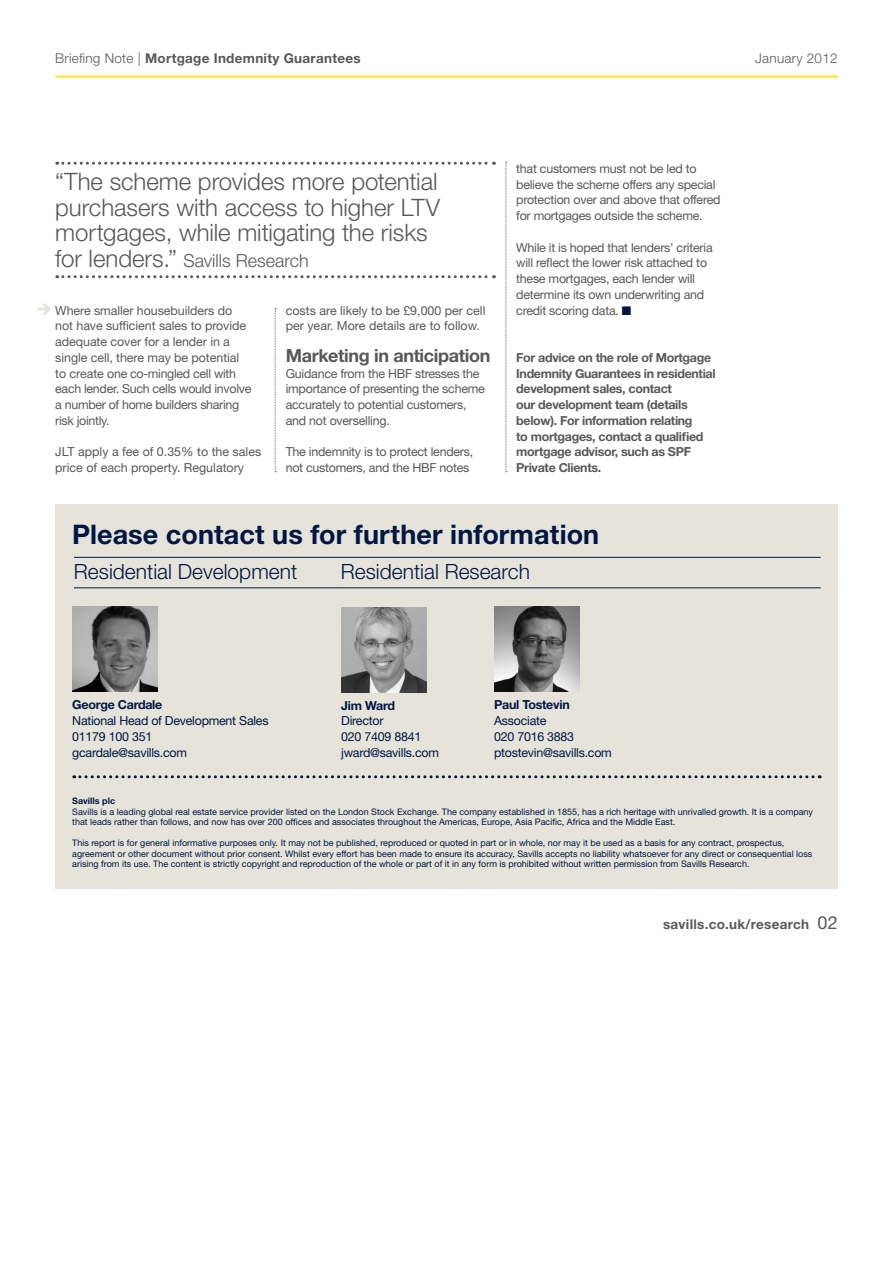
<style>
.page{position:relative;width:893px;height:1263px;background:#fff}
.page>*{position:absolute;margin:0;border:0;box-sizing:border-box;transform-origin:0 0}
.t1{font:700 27px "Helvetica Neue LT Std";letter-spacing:.005em;color:#001643}
.H_Quote{font:300 24px/25.5px "Helvetica Neue LT Std";letter-spacing:-.005em;color:#57585a;text-align:justify}
.t2{font:300 21px "Helvetica Neue LT Std";color:#001643}
.H_Quote-2{font:300 18px "Helvetica Neue LT Std";letter-spacing:-.005em;color:#57585a}
.H_Crosshead{font:700 18px "Helvetica Neue LT Std";letter-spacing:-.02em;color:#57585a}
.t3{font:700 13.5px "Helvetica Neue LT Std";letter-spacing:.02em;color:#57585a}
.t4{font:300 13.5px "Helvetica Neue LT Std";letter-spacing:.02em;color:#57585a}
.H_Body{font:12.45px/15.8px "Helvetica Neue LT Std";letter-spacing:-.02em;color:#57585a}
.H_Body-2{font:700 12.45px/15.8px "Helvetica Neue LT Std";letter-spacing:-.025em;color:#57585a}
.H_Body-3{font:12.45px "Helvetica Neue LT Std";letter-spacing:-.02em;color:#001643}
.H_Body-4{font:12.45px/15.8px "Helvetica Neue LT Std";color:#57585a}
.H_Body-5{font:700 12.45px "Helvetica Neue LT Std";letter-spacing:-.02em;color:#001643}
.t5{font:9px/10.5px "Helvetica Neue LT Std";color:#001643}
.t6{font:700 9px "Helvetica Neue LT Std";color:#001643}
.s1{font-weight:300}
.s2{font-size:24px}
.s3{color:#001643}
.s4{font-weight:400;font-size:18px}
</style>
<div class="page">
<hr style="left:55px;top:75px;width:783px;height:3px;background:#ffe94d">
<svg style="left:57px;top:162px;width:437px;height:3px"></svg>
<svg style="left:57px;top:275px;width:437px;height:3px"></svg>
<svg style="left:275px;top:308px;width:1px;height:164px"></svg>
<svg style="left:506px;top:162px;width:1px;height:310px"></svg>
<svg style="left:38px;top:304px;width:13px;height:11px"></svg>
<div style="left:55px;top:504px;width:783px;height:384px;background:#e6e3da"></div>
<svg style="left:74px;top:775px;width:746px;height:3px"></svg>
<img style="left:72px;top:607px;width:85px;height:85px">
<img style="left:494px;top:607px;width:85px;height:85px">
<hr style="left:74px;top:557px;width:267px;height:1px;background:#001643">
<hr style="left:74px;top:587px;width:267px;height:1px;background:#001643">
<hr style="left:341px;top:557px;width:480px;height:1px;background:#001643">
<hr style="left:341px;top:587px;width:480px;height:1px;background:#001643">
<img style="left:341px;top:607px;width:85px;height:85px">
<p class="t3" style="left:55px;top:50px;width:307px"><span class="s1">Briefing Note |</span> Mortgage Indemnity Guarantees</p>
<p class="t4" style="left:755px;top:50px;width:84px">January 2012</p>
<p class="H_Quote" style="left:55px;top:168px;width:386px">“The scheme provides more potential purchasers with access to higher LTV mortgages, while mitigating the risks</p>
<p class="H_Quote-2" style="left:55px;top:249px;width:255px"><span class="s2">for lenders.”</span> Savills Research</p>
<p class="H_Body-4" style="left:286px;top:302px;width:201px">costs are likely to be £9,000 per cell per year. More details are to follow.</p>
<p class="H_Crosshead" style="left:286px;top:344px;width:206px">Marketing in anticipation</p>
<p class="H_Body" style="left:286px;top:365px;width:201px">Guidance from the HBF stresses the importance of presenting the scheme accurately to potential customers, and not overselling.</p>
<p class="H_Body" style="left:286px;top:444px;width:189px">The indemnity is to protect lenders, not customers, and the HBF notes</p>
<p class="H_Body" style="left:55px;top:302px;width:198px">Where smaller housebuilders do not have sufficient sales to provide adequate cover for a lender in a single cell, there may be potential to create one co-mingled cell with each lender. Such cells would involve a number of home builders sharing risk jointly.</p>
<p class="H_Body-4" style="left:55px;top:444px;width:207px">JLT apply a fee of 0.35% to the sales price of each property. Regulatory</p>
<p class="H_Body" style="left:516px;top:160px;width:206px">that customers must not be led to believe the scheme offers any special protection over and above that offered for mortgages outside the scheme.</p>
<p class="H_Body" style="left:516px;top:239px;width:198px">While it is hoped that lenders’ criteria will reflect the lower risk attached to these mortgages, each lender will determine its own underwriting and credit scoring data. <span class="s3">■</span></p>
<p class="H_Body-2" style="left:516px;top:349px;width:201px">For advice on the role of Mortgage<br>Indemnity Guarantees in residential development sales, contact<br>our development team (details below). For information relating<br>to mortgages, contact a qualified mortgage advisor, such as SPF<br>Private Clients.</p>
<p class="t1" style="left:72px;top:518px;width:528px">Please contact us for further information</p>
<p class="t2" style="left:74px;top:559px;width:225px">Residential Development</p>
<p class="t2" style="left:341px;top:559px;width:191px">Residential Research</p>
<p class="H_Body-5" style="left:72px;top:697px;width:92px">George Cardale</p>
<p class="H_Body-3" style="left:72px;top:713px;width:198px">National Head of Development Sales</p>
<p class="H_Body-3" style="left:72px;top:729px;width:82px">01179 100 351</p>
<p class="H_Body-3" style="left:72px;top:745px;width:116px">gcardale@savills.com</p>
<p class="H_Body-5" style="left:341px;top:697px;width:55px">Jim Ward</p>
<p class="H_Body-3" style="left:341px;top:713px;width:44px">Director</p>
<p class="H_Body-3" style="left:341px;top:729px;width:82px">020 7409 8841</p>
<p class="H_Body-3" style="left:341px;top:745px;width:99px">jward@savills.com</p>
<p class="H_Body-5" style="left:494px;top:697px;width:77px">Paul Tostevin</p>
<p class="H_Body-3" style="left:494px;top:713px;width:54px">Associate</p>
<p class="H_Body-3" style="left:494px;top:729px;width:82px">020 7016 3883</p>
<p class="H_Body-3" style="left:494px;top:745px;width:119px">ptostevin@savills.com</p>
<p class="t6" style="left:72px;top:795px;width:44px">Savills plc</p>
<p class="t5" style="left:72px;top:806px;width:742px">Savills is a leading global real estate service provider listed on the London Stock Exchange. The company established in 1855, has a rich heritage with unrivalled growth. It is a company that leads rather than follows, and now has over 200 offices and associates throughout the Americas, Europe, Asia Pacific, Africa and the Middle East.</p>
<p class="t5" style="left:72px;top:837px;width:742px">This report is for general informative purposes only. It may not be published, reproduced or quoted in part or in whole, nor may it be used as a basis for any contract, prospectus, agreement or other document without prior consent. Whilst every effort has been made to ensure its accuracy, Savills accepts no liability whatsoever for any direct or consequential loss arising from its use. The content is strictly copyright and reproduction of the whole or part of it in any form is prohibited without written permission from Savills Research.</p>
<p class="t3" style="left:663px;top:916px;width:176px">savills.co.uk/research <span class="s4">02</span></p>
</div>
